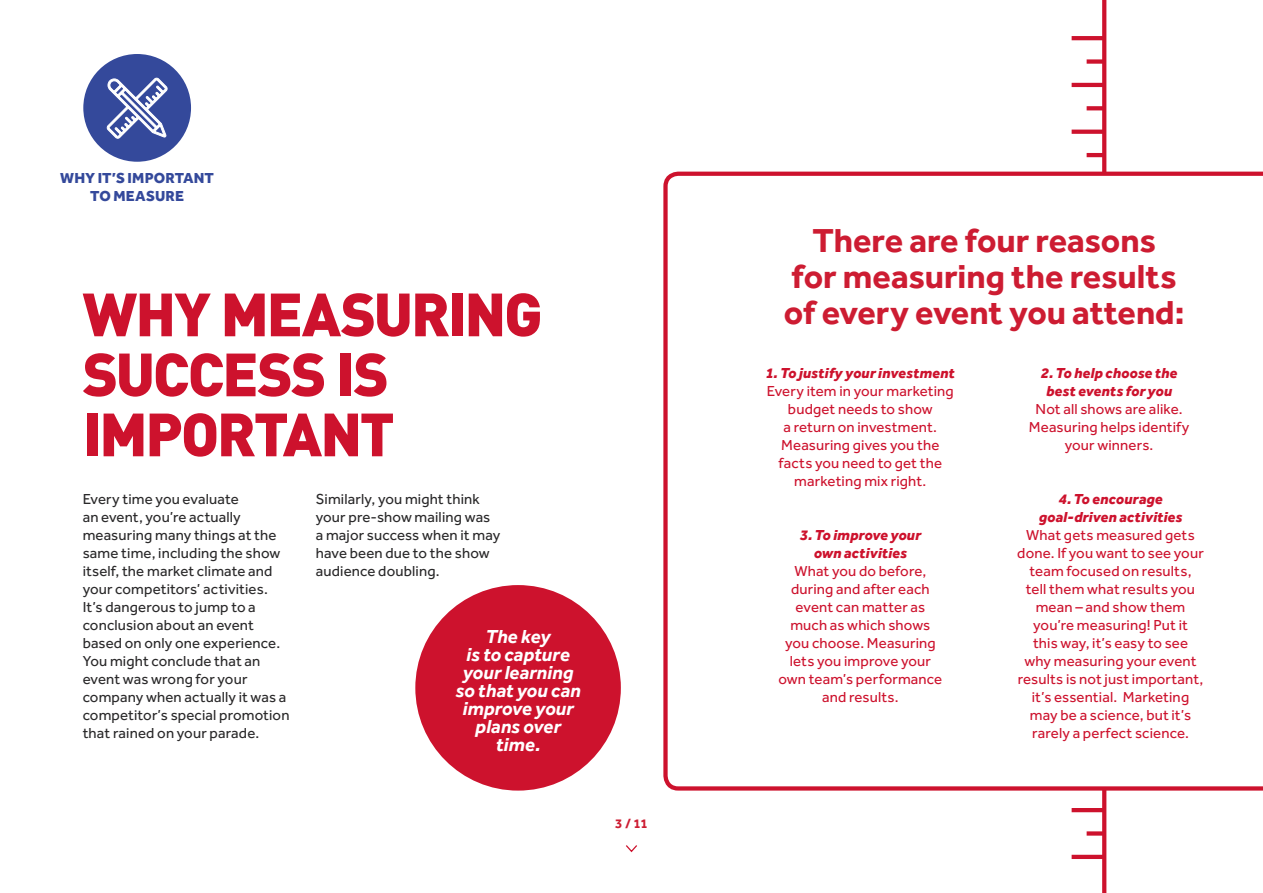
<style>
.page{position:relative;width:1263px;height:893px;background:#fff}
.page>*{position:absolute;margin:0;border:0;box-sizing:border-box;transform-origin:0 0}
.t1{font:900 60px/60px "DIN";letter-spacing:-.04em;color:#cd122d}
.t2{font:700 34.35px/36px "Effra";letter-spacing:-.005em;color:#cd1c32;text-align:center}
.t3{font:italic 700 19.5px/18px "Effra";color:#fff;text-align:center}
.t4{font:15px/18px "Effra";letter-spacing:.01em;color:#cd122d;text-align:center}
.t5{font:15px/18px "Effra";letter-spacing:.01em;color:#292829}
.t6{font:italic 800 15px/18px "Effra";letter-spacing:.01em;color:#cd122d;text-align:center}
.t7{font:800 15px/18px "Effra";letter-spacing:.005em;color:#34499b;text-align:center}
.t8{font:700 13.5px "Effra";color:#cd1c32}
</style>
<div class="page">
<svg style="left:626px;top:845px;width:11px;height:8px"></svg>
<svg style="left:1102px;top:0;width:4px;height:893px"></svg>
<div style="left:83px;top:54px;width:108px;height:108px;background:#34499b;border-radius:50%"></div>
<svg style="left:106px;top:77px;width:62px;height:62px"></svg>
<svg style="left:663px;top:172px;width:600px;height:619px"></svg>
<div style="left:415px;top:585px;width:206px;height:206px;background:#cd122d;border-radius:50%"></div>
<hr style="left:1071px;top:36px;width:33px;height:4px;background:#cd122d">
<svg style="left:1086px;top:106px;width:18px;height:4px"></svg>
<div style="left:1086px;top:59px;width:18px;height:5px;background:#cd122d"></div>
<svg style="left:1071px;top:130px;width:33px;height:4px"></svg>
<hr style="left:1071px;top:83px;width:33px;height:4px;background:#cd122d">
<hr style="left:1086px;top:153px;width:18px;height:4px;background:#cd122d">
<hr style="left:1071px;top:808px;width:33px;height:4px;background:#cd122d">
<div style="left:1086px;top:831px;width:18px;height:5px;background:#cd122d"></div>
<hr style="left:1071px;top:855px;width:33px;height:4px;background:#cd122d">
<p class="t7" style="left:60px;top:169px;width:155px">WHY IT’S IMPORTANT<br>TO MEASURE</p>
<h1 class="t1" style="left:83px;top:281px;width:462px">WHY MEASURING<br>SUCCESS IS<br>IMPORTANT</h1>
<p class="t5" style="left:83px;top:490px;width:208px">Every time you evaluate<br>an event, you’re actually measuring many things at the same time, including the show itself, the market climate and your competitors’ activities.<br>It’s dangerous to jump to a conclusion about an event based on only one experience.<br>You might conclude that an event was wrong for your company when actually it was a competitor’s special promotion that rained on your parade.</p>
<p class="t5" style="left:316px;top:490px;width:186px">Similarly, you might think your pre-show mailing was a major success when it may have been due to the show audience doubling.</p>
<h3 class="t3" style="left:455px;top:627px;width:127px">The key<br>is to capture your learning so that you can improve your plans over time.</h3>
<p class="t8" style="left:615px;top:815px;width:34px">3 / 11</p>
<h2 class="t2" style="left:784px;top:222px;width:402px">There are four reasons<br>for measuring the results of every event you attend:</h2>
<p class="t6" style="left:766px;top:364px;width:190px">1. To justify your investment</p>
<p class="t4" style="left:767px;top:382px;width:188px">Every item in your marketing budget needs to show<br>a return on investment.<br>Measuring gives you the facts you need to get the marketing mix right.</p>
<p class="t6" style="left:800px;top:526px;width:123px">3. To improve your own activities</p>
<p class="t4" style="left:778px;top:562px;width:165px">What you do before, during and after each event can matter as much as which shows you choose. Measuring lets you improve your own team’s performance and results.</p>
<p class="t6" style="left:1041px;top:364px;width:138px">2. To help choose the best events for you</p>
<p class="t4" style="left:1029px;top:400px;width:162px">Not all shows are alike.<br>Measuring helps identify your winners.</p>
<p class="t6" style="left:1039px;top:490px;width:145px">4. To encourage goal-driven activities</p>
<p class="t4" style="left:1017px;top:526px;width:188px">What gets measured gets done. If you want to see your team focused on results,<br>tell them what results you mean – and show them you’re measuring! Put it<br>this way, it’s easy to see<br>why measuring your event results is not just important, it’s essential. Marketing may be a science, but it’s rarely a perfect science.</p>
</div>
